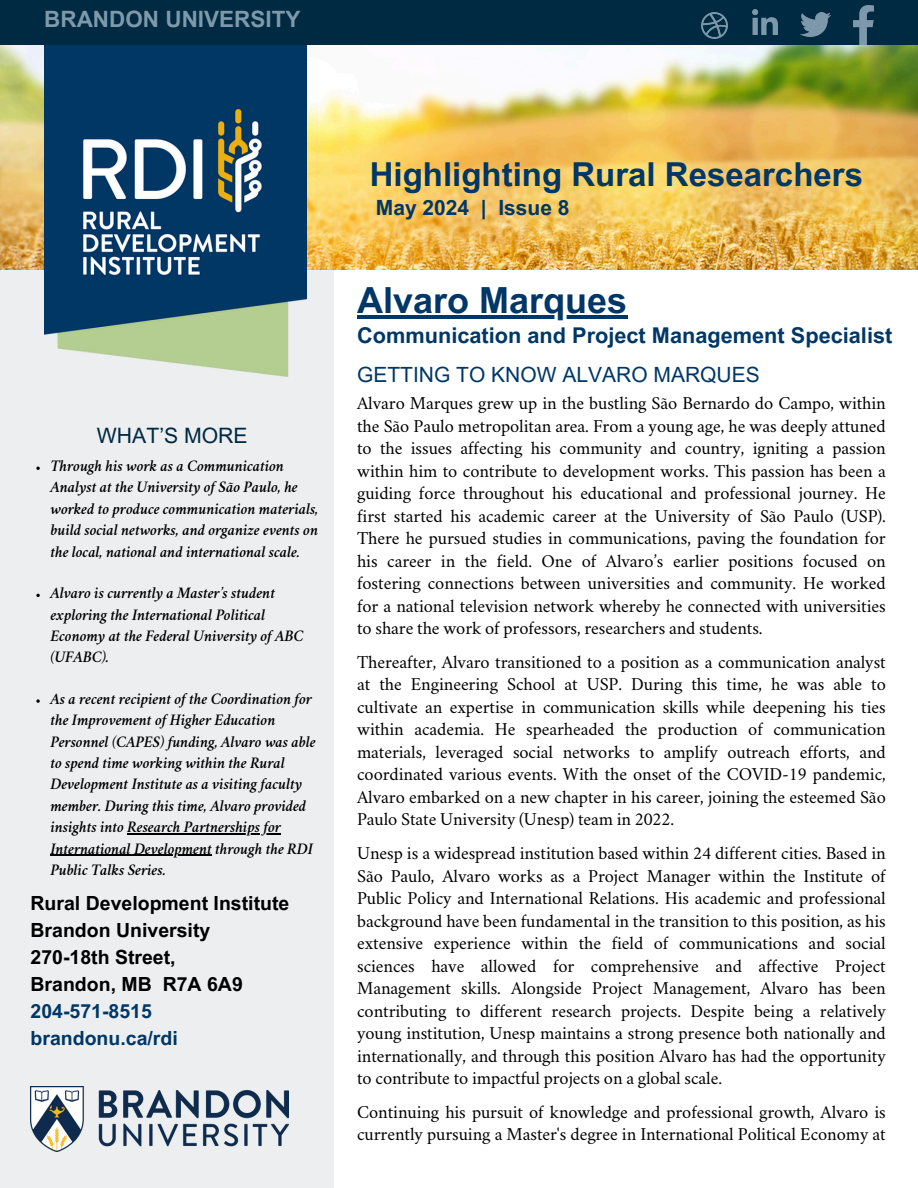
<style>
.page{position:relative;width:918px;height:1188px;background:#fff}
.page>*{position:absolute;margin:0;border:0;box-sizing:border-box;transform-origin:0 0}
.t1{font:700 36px "Arial MT Pro";color:#003766}
.t2{font:700 33px "Arial MT Pro";color:#003766}
.t3{font:700 22.5px "Arial MT Pro";color:#7e99aa}
.t4{font:700 21.75px "Arial MT Pro";color:#003766}
.t5{font:21.15px "Arial MT Pro";color:#002942}
.t6{font:21px "Arial MT Pro";color:#003766}
.t7{font:700 21px "Arial MT Pro";color:#003766}
.t8{font:700 19.5px/27px "Arial MT Pro";color:#000}
.t9{font:18px/22.5px "Crimson";letter-spacing:-.005em;color:#000;text-align:justify}
.t10{font:italic 600 16.2px/21.3px "Crimson";letter-spacing:-.01em;color:#000}
.s1{color:#003766}
</style>
<div class="page">
<div style="left:0;top:0;width:333px;height:1188px;background:#eceeef"></div>
<img style="left:0;top:44px;width:918px;height:226px">
<img style="left:31px;top:1086px;width:257px;height:65px">
<img style="left:44px;top:44px;width:262px;height:333px">
<div style="left:0;top:0;width:918px;height:44px;background:#002942"></div>
<img style="left:701px;top:12px;width:26px;height:26px">
<img style="left:801px;top:12px;width:29px;height:25px">
<img style="left:854px;top:6px;width:20px;height:38px">
<img style="left:752px;top:9px;width:25px;height:25px">
<hr style="left:357px;top:315px;width:270px;height:4px;background:#003766">
<svg style="left:36px;top:467px;width:4px;height:3px"></svg>
<svg style="left:36px;top:594px;width:4px;height:3px"></svg>
<svg style="left:36px;top:699px;width:4px;height:4px"></svg>
<hr style="left:127px;top:833px;width:154px;height:1px;background:#000">
<hr style="left:50px;top:855px;width:162px;height:1px;background:#000">
<h4 class="t3" style="left:44px;top:11px;width:258px">BRANDON UNIVERSITY</h4>
<p class="t5" style="left:97px;top:428px;width:152px">WHAT’S MORE</p>
<p class="t10" style="left:50px;top:457px;width:270px">Through his work as a Communication Analyst at the University of São Paulo, he worked to produce communication materials, build social networks, and organize events on the local, national and international scale.</p>
<p class="t10" style="left:50px;top:584px;width:255px">Alvaro is currently a Master’s student exploring the International Political<br>Economy at the Federal University of ABC (UFABC).</p>
<p class="t10" style="left:50px;top:690px;width:267px">As a recent recipient of the Coordination for the Improvement of Higher Education Personnel (CAPES) funding, Alvaro was able to spend time working within the Rural Development Institute as a visiting faculty member. During this time, Alvaro provided insights into Research Partnerships for International Development through the RDI Public Talks Series.</p>
<p class="t8" style="left:31px;top:893px;width:260px">Rural Development Institute<br>Brandon University<br>270-18th Street,<br>Brandon, MB R7A 6A9<br><span class="s1">204-571-8515 brandonu.ca/rdi</span></p>
<h1 class="t2" style="left:370px;top:162px;width:495px">Highlighting Rural Researchers</h1>
<h4 class="t7" style="left:376px;top:200px;width:195px">May 2024 | Issue 8</h4>
<p class="t1" style="left:357px;top:287px;width:272px">Alvaro Marques</p>
<h5 class="t4" style="left:357px;top:327px;width:537px">Communication and Project Management Specialist</h5>
<p class="t6" style="left:357px;top:367px;width:404px">GETTING TO KNOW ALVARO MARQUES</p>
<p class="t9" style="left:357px;top:394px;width:530px">Alvaro Marques grew up in the bustling São Bernardo do Campo, within the São Paulo metropolitan area. From a young age, he was deeply attuned to the issues affecting his community and country, igniting a passion within him to contribute to development works. This passion has been a guiding force throughout his educational and professional journey. He first started his academic career at the University of São Paulo (USP).<br>There he pursued studies in communications, paving the foundation for his career in the field. One of Alvaro’s earlier positions focused on fostering connections between universities and community. He worked for a national television network whereby he connected with universities to share the work of professors, researchers and students.</p>
<p class="t9" style="left:357px;top:652px;width:530px">Thereafter, Alvaro transitioned to a position as a communication analyst at the Engineering School at USP. During this time, he was able to cultivate an expertise in communication skills while deepening his ties within academia. He spearheaded the production of communication materials, leveraged social networks to amplify outreach efforts, and coordinated various events. With the onset of the COVID-19 pandemic, Alvaro embarked on a new chapter in his career, joining the esteemed São Paulo State University (Unesp) team in 2022.</p>
<p class="t9" style="left:357px;top:844px;width:530px">Unesp is a widespread institution based within 24 different cities. Based in São Paulo, Alvaro works as a Project Manager within the Institute of Public Policy and International Relations. His academic and professional background have been fundamental in the transition to this position, as his extensive experience within the field of communications and social sciences have allowed for comprehensive and affective Project Management skills. Alongside Project Management, Alvaro has been contributing to different research projects. Despite being a relatively young institution, Unesp maintains a strong presence both nationally and internationally, and through this position Alvaro has had the opportunity to contribute to impactful projects on a global scale.</p>
<p class="t9" style="left:357px;top:1102px;width:530px">Continuing his pursuit of knowledge and professional growth, Alvaro is currently pursuing a Master's degree in International Political Economy at</p>
</div>
